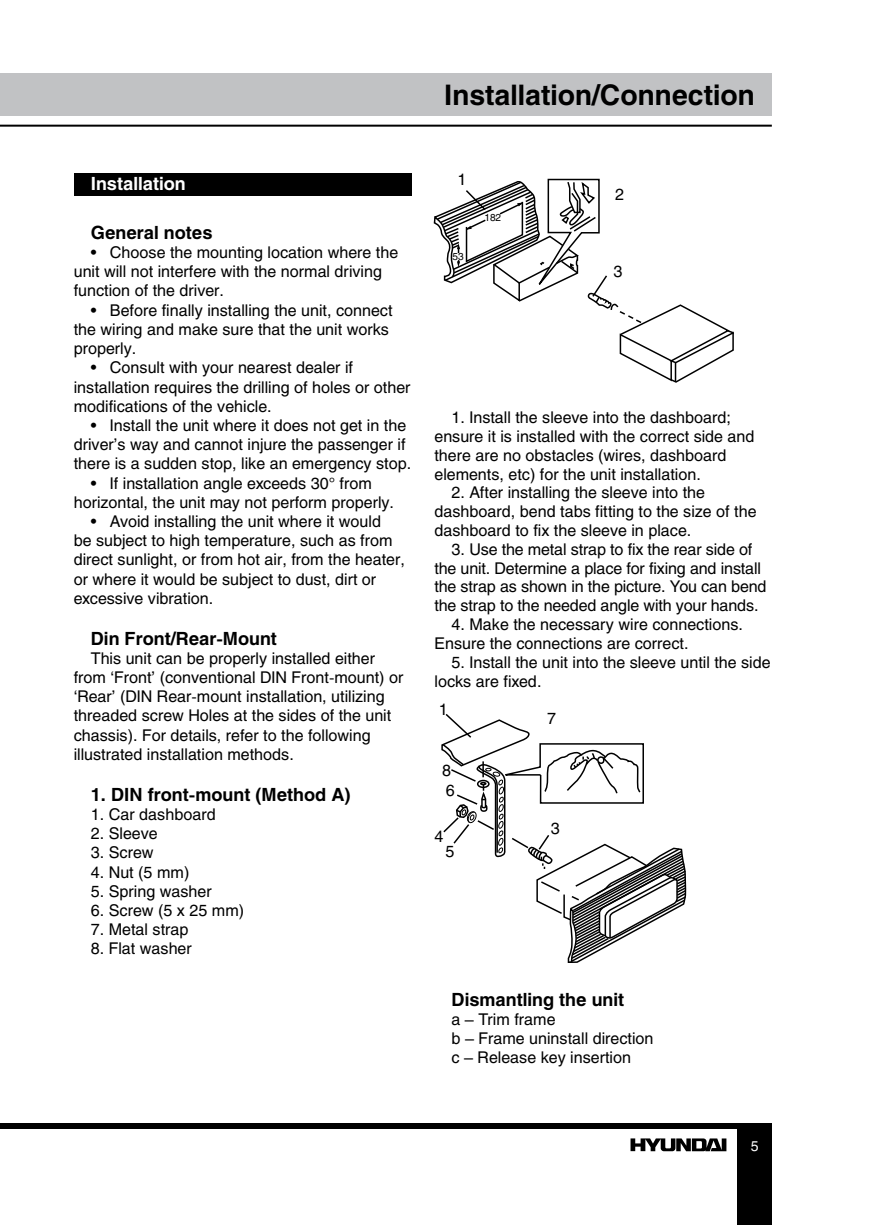
<style>
.page{position:relative;width:874px;height:1225px;background:#fff}
.page>*{position:absolute;margin:0;border:0;box-sizing:border-box;transform-origin:0 0}
.t1{font:700 28px "Helios";color:#000}
.t2{font:700 18px "Helios";color:#000}
.t3{font:700 18px "Helios";color:#fff}
.t4{font:16px/19.2px "Helios";color:#000}
.t5{font:14px "Helios";color:#fff}
.t6{font:10px "Helios";color:#000}
</style>
<div class="page">
<hr style="left:0;top:125px;width:771px;height:2px;background:#000">
<div style="left:0;top:1122px;width:771px;height:6px;background:#000"></div>
<div style="left:737px;top:1123px;width:34px;height:102px;background:#000"></div>
<div style="left:0;top:74px;width:771px;height:42px;background:#c1c2c4"></div>
<svg style="left:630px;top:1138px;width:96px;height:13px"></svg>
<div style="left:74px;top:173px;width:337px;height:23px;background:#000"></div>
<svg style="left:433px;top:178px;width:301px;height:205px"></svg>
<svg style="left:441px;top:714px;width:246px;height:249px"></svg>
<h1 class="t1" style="left:444px;top:79px;width:312px">Installation/Connection</h1>
<p class="t3" style="left:91px;top:173px;width:96px">Installation</p>
<p class="t2" style="left:91px;top:222px;width:123px">General notes</p>
<p class="t4" style="left:74px;top:243px;width:326px;text-indent:17px">• Choose the mounting location where the unit will not interfere with the normal driving function of the driver.</p>
<p class="t4" style="left:74px;top:300px;width:320px;text-indent:17px">• Before finally installing the unit, connect the wiring and make sure that the unit works properly.</p>
<p class="t4" style="left:74px;top:358px;width:338px;text-indent:17px">• Consult with your nearest dealer if installation requires the drilling of holes or other modifications of the vehicle.</p>
<p class="t4" style="left:74px;top:415px;width:339px;text-indent:17px">• Install the unit where it does not get in the driver’s way and cannot injure the passenger if there is a sudden stop, like an emergency stop.</p>
<p class="t4" style="left:74px;top:473px;width:321px;text-align:center">• If installation angle exceeds 30° from horizontal, the unit may not perform properly.</p>
<p class="t4" style="left:74px;top:511px;width:332px;text-indent:17px">• Avoid installing the unit where it would<br>be subject to high temperature, such as from direct sunlight, or from hot air, from the heater, or where it would be subject to dust, dirt or excessive vibration.</p>
<p class="t2" style="left:91px;top:628px;width:188px">Din Front/Rear-Mount</p>
<p class="t4" style="left:74px;top:648px;width:331px;text-indent:17px">This unit can be properly installed either from ‘Front’ (conventional DIN Front-mount) or ‘Rear’ (DIN Rear-mount installation, utilizing threaded screw Holes at the sides of the unit chassis). For details, refer to the following illustrated installation methods.</p>
<p class="t2" style="left:91px;top:784px;width:261px">1. DIN front-mount (Method A)</p>
<p class="t4" style="left:91px;top:804px;width:126px">1. Car dashboard</p>
<p class="t4" style="left:91px;top:823px;width:68px">2. Sleeve</p>
<p class="t4" style="left:91px;top:843px;width:64px">3. Screw</p>
<p class="t4" style="left:91px;top:862px;width:100px">4. Nut (5 mm)</p>
<p class="t4" style="left:91px;top:881px;width:122px">5. Spring washer</p>
<p class="t4" style="left:91px;top:900px;width:155px">6. Screw (5 х 25 mm)</p>
<p class="t4" style="left:91px;top:919px;width:99px">7. Metal strap</p>
<p class="t4" style="left:91px;top:939px;width:102px">8. Flat washer</p>
<p class="t4" style="left:457px;top:170px;width:10px">1</p>
<p class="t6" style="left:452px;top:251px;width:13px">53</p>
<p class="t6" style="left:484px;top:212px;width:18px">182</p>
<p class="t4" style="left:615px;top:185px;width:10px">2</p>
<p class="t4" style="left:613px;top:261px;width:10px">3</p>
<p class="t4" style="left:434px;top:408px;width:321px;text-indent:17px">1. Install the sleeve into the dashboard; ensure it is installed with the correct side and there are no obstacles (wires, dashboard elements, etc) for the unit installation.</p>
<p class="t4" style="left:434px;top:483px;width:323px;text-indent:17px">2. After installing the sleeve into the dashboard, bend tabs fitting to the size of the dashboard to fix the sleeve in place.</p>
<p class="t4" style="left:434px;top:539px;width:333px;text-align:center">3. Use the metal strap to fix the rear side of<br>the unit. Determine a place for fixing and install the strap as shown in the picture. You can bend the strap to the needed angle with your hands.</p>
<p class="t4" style="left:434px;top:615px;width:310px;text-indent:17px">4. Make the necessary wire connections.<br>Ensure the connections are correct.</p>
<p class="t4" style="left:434px;top:652px;width:337px;text-indent:17px">5. Install the unit into the sleeve until the side locks are fixed.</p>
<p class="t4" style="left:438px;top:699px;width:10px">1</p>
<p class="t4" style="left:442px;top:760px;width:10px">8</p>
<p class="t4" style="left:445px;top:781px;width:10px">6</p>
<p class="t4" style="left:434px;top:827px;width:10px">4</p>
<p class="t4" style="left:445px;top:841px;width:10px">5</p>
<p class="t4" style="left:547px;top:708px;width:10px">7</p>
<p class="t4" style="left:550px;top:818px;width:10px">3</p>
<p class="t2" style="left:451px;top:989px;width:174px">Dismantling the unit</p>
<p class="t4" style="left:451px;top:1010px;width:203px">a – Trim frame<br>b – Frame uninstall direction c – Release key insertion</p>
<p class="t5" style="left:750px;top:1138px;width:9px">5</p>
</div>
